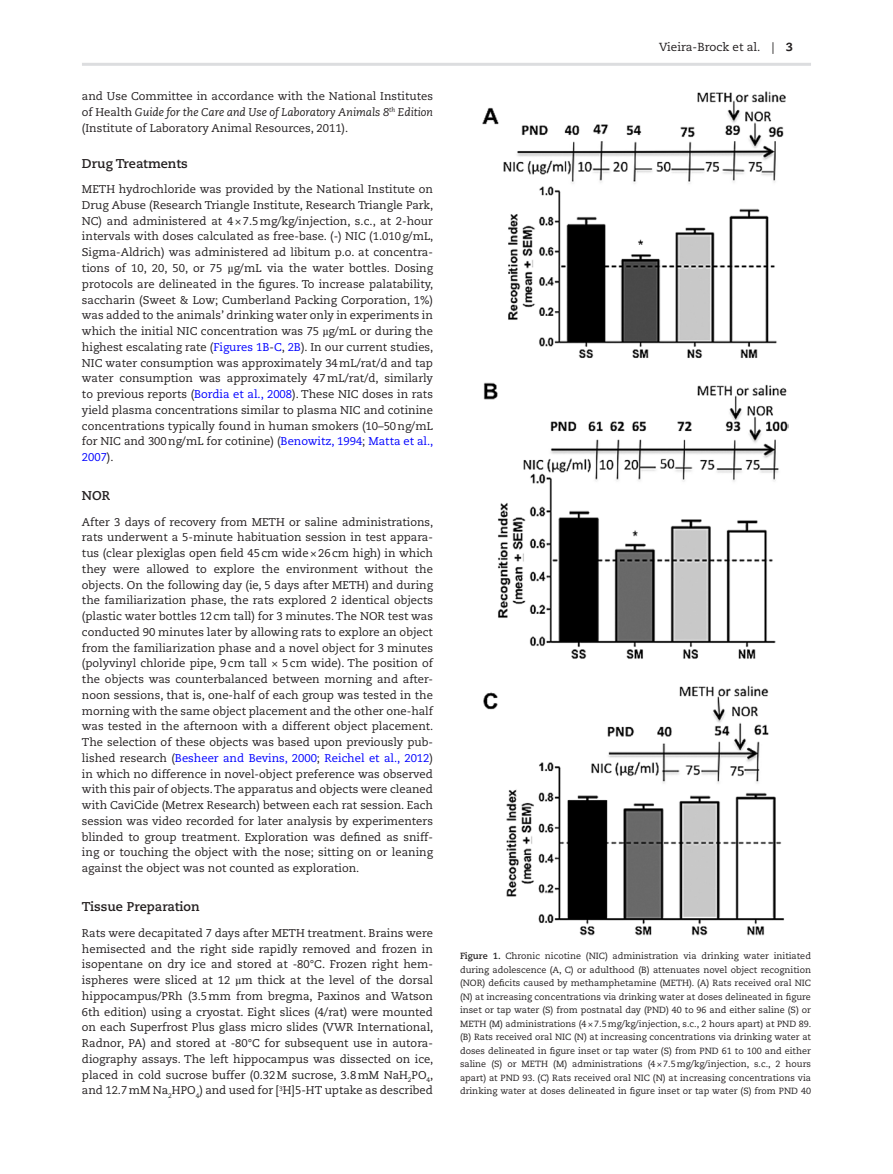
<style>
.page{position:relative;width:893px;height:1174px;background:#fff}
.page>*{position:absolute;margin:0;border:0;box-sizing:border-box;transform-origin:0 0}
.t1{font:700 12.75px "Caecilia LT Std";color:#231f20}
.t2{font:11.7px "Caecilia LT Std";color:#231f20}
.t3{font:11.25px/15.8px "Caecilia LT Std";color:#231f20;text-align:justify}
.t4{font:9px/13.5px "Caecilia LT Std";color:#231f20;text-align:justify}
.s1{font-style:italic}
.s2{font-family:"Gandhari Unicode"}
.s3{color:#00f}
.s4{font-weight:800}
.s5{font-weight:700}
</style>
<div class="page">
<hr style="left:82px;top:63px;width:729px;height:3px;background:#dcdddf">
<img style="left:482px;top:91px;width:306px;height:844px">
<p class="t3" style="left:82px;top:89px;width:353px">and Use Committee in accordance with the National Institutes of Health <span class="s1">Guide for the Care and Use of Laboratory Animals 8</span><sup>th</sup> <span class="s1">Edition </span>(Institute of Laboratory Animal Resources, 2011).</p>
<p class="t1" style="left:82px;top:156px;width:107px">Drug Treatments</p>
<p class="t3" style="left:82px;top:182px;width:353px">METH hydrochloride was provided by the National Institute on Drug Abuse (Research Triangle Institute, Research Triangle Park, NC) and administered at 4×7.5mg/kg/injection, s.c., at 2-hour intervals with doses calculated as free-base. (-) NIC (1.010g/mL, Sigma-Aldrich) was administered ad libitum p.o. at concentra&shy;tions of 10, 20, 50, or 75 <span class="s2">µ</span>g/mL via the water bottles. Dosing protocols are delineated in the figures. To increase palatability, saccharin (Sweet &amp; Low; Cumberland Packing Corporation, 1%) was added to the animals’ drinking water only in experiments in which the initial NIC concentration was 75 <span class="s2">µ</span>g/mL or during the highest escalating rate (<span class="s3">Figures 1B</span>-<span class="s3">C</span>, <span class="s3">2B</span>). In our current studies, NIC water consumption was approximately 34mL/rat/d and tap water consumption was approximately 47mL/rat/d, similarly to previous reports (<span class="s3">Bordia et al., 2008</span>). These NIC doses in rats yield plasma concentrations similar to plasma NIC and cotinine concentrations typically found in human smokers (10–50ng/mL for NIC and 300ng/mL for cotinine) (<span class="s3">Benowitz, 1994</span>; <span class="s3">Matta et al., 2007</span>).</p>
<p class="t1" style="left:82px;top:488px;width:30px">NOR</p>
<p class="t3" style="left:82px;top:514px;width:353px">After 3 days of recovery from METH or saline administrations, rats underwent a 5-minute habituation session in test appara&shy;tus (clear plexiglas open field 45cm wide×26cm high) in which they were allowed to explore the environment without the objects. On the following day (ie, 5 days after METH) and during the familiarization phase, the rats explored 2 identical objects (plastic water bottles 12cm tall) for 3 minutes. The NOR test was conducted 90 minutes later by allowing rats to explore an object from the familiarization phase and a novel object for 3 minutes (polyvinyl chloride pipe, 9cm tall × 5cm wide). The position of the objects was counterbalanced between morning and after&shy;noon sessions, that is, one-half of each group was tested in the morning with the same object placement and the other one-half was tested in the afternoon with a different object placement.<br>The selection of these objects was based upon previously pub&shy;lished research (<span class="s3">Besheer and Bevins, 2000</span>; <span class="s3">Reichel et al., 2012</span>) in which no difference in novel-object preference was observed with this pair of objects. The apparatus and objects were cleaned with CaviCide (Metrex Research) between each rat session. Each session was video recorded for later analysis by experimenters blinded to group treatment. Exploration was defined as sniff&shy;ing or touching the object with the nose; sitting on or leaning against the object was not counted as exploration.</p>
<p class="t1" style="left:82px;top:899px;width:119px">Tissue Preparation</p>
<p class="t3" style="left:82px;top:925px;width:353px">Rats were decapitated 7 days after METH treatment. Brains were hemisected and the right side rapidly removed and frozen in isopentane on dry ice and stored at -80°C. Frozen right hem&shy;ispheres were sliced at 12 <span class="s2">µ</span>m thick at the level of the dorsal hippocampus/PRh (3.5mm from bregma, Paxinos and Watson 6th edition) using a cryostat. Eight slices (4/rat) were mounted on each Superfrost Plus glass micro slides (VWR International, Radnor, PA) and stored at -80°C for subsequent use in autora&shy;diography assays. The left hippocampus was dissected on ice, placed in cold sucrose buffer (0.32M sucrose, 3.8mM NaH<sub>2</sub>PO<sub>4</sub>, and 12.7mM Na<sub>2</sub>HPO<sub>4</sub>) and used for [<sup>3</sup>H]5-HT uptake as described</p>
<p class="t2" style="left:659px;top:40px;width:135px">Vieira-Brock et al. | <span class="s4">3</span></p>
<p class="t4" style="left:460px;top:949px;width:353px"><span class="s5">Figure 1.</span> Chronic nicotine (NIC) administration via drinking water initiated during adolescence (A, C) or adulthood (B) attenuates novel object recognition (NOR) deficits caused by methamphetamine (METH). (A) Rats received oral NIC (N) at increasing concentrations via drinking water at doses delineated in figure inset or tap water (S) from postnatal day (PND) 40 to 96 and either saline (S) or METH (M) administrations (4×7.5mg/kg/injection, s.c., 2 hours apart) at PND 89. (B) Rats received oral NIC (N) at increasing concentrations via drinking water at doses delineated in figure inset or tap water (S) from PND 61 to 100 and either saline (S) or METH (M) administrations (4×7.5mg/kg/injection, s.c., 2 hours apart) at PND 93. (C) Rats received oral NIC (N) at increasing concentrations via drinking water at doses delineated in figure inset or tap water (S) from PND 40</p>
</div>
